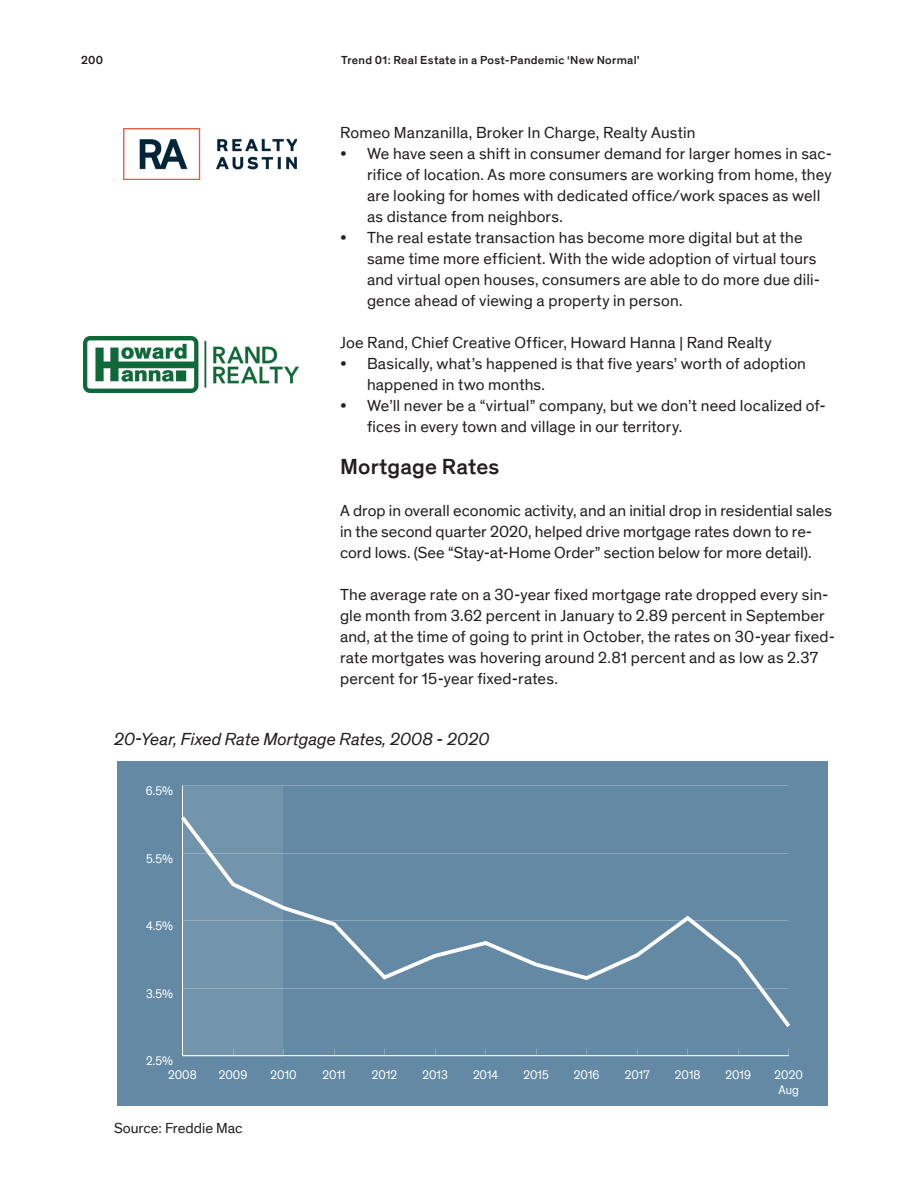
<style>
.page{position:relative;width:918px;height:1188px;background:#fff}
.page>*{position:absolute;margin:0;border:0;box-sizing:border-box;transform-origin:0 0}
.Body_Copy{font:500 22.5px "Theinhardt";letter-spacing:.005em;color:#231f20}
.t1{font:italic 18px "Theinhardt";color:#231f20}
.Body_Copy-2{font:16.5px/21px "Theinhardt";letter-spacing:.01em;color:#231f20}
.t2{font:15px "Theinhardt";color:#231f20}
.t3{font:12.9px/15.5px "Theinhardt";color:#fff;text-align:center;scale:.95 1}
.t4{font:500 12px "Theinhardt";letter-spacing:.025em;color:#231f20}
</style>
<div class="page">
<div style="left:117px;top:761px;width:711px;height:345px;background:#6389a4"></div>
<hr style="left:182px;top:786px;width:1px;height:270px;background:#fff">
<hr style="left:183px;top:1055px;width:606px;height:1px;background:#fff">
<svg style="left:181px;top:818px;width:609px;height:209px"></svg>
<div style="left:183px;top:787px;width:100px;height:269px;background:#7294ac"></div>
<img style="left:123px;top:128px;width:174px;height:52px">
<img style="left:83px;top:336px;width:216px;height:57px">
<p class="t4" style="left:81px;top:52px;width:24px">200</p>
<p class="t4" style="left:341px;top:52px;width:300px">Trend 01: Real Estate in a Post-Pandemic ‘New Normal’</p>
<p class="Body_Copy-2" style="left:340px;top:122px;width:357px">Romeo Manzanilla, Broker In Charge, Realty Austin</p>
<p class="Body_Copy-2" style="left:367px;top:143px;width:467px;text-indent:-27px">• We have seen a shift in consumer demand for larger homes in sac&shy;rifice of location. As more consumers are working from home, they are looking for homes with dedicated office/work spaces as well as distance from neighbors.</p>
<p class="Body_Copy-2" style="left:367px;top:227px;width:455px;text-indent:-27px">• The real estate transaction has become more digital but at the same time more efficient. With the wide adoption of virtual tours and virtual open houses, consumers are able to do more due dili&shy;gence ahead of viewing a property in person.</p>
<p class="Body_Copy-2" style="left:340px;top:332px;width:433px">Joe Rand, Chief Creative Officer, Howard Hanna | Rand Realty</p>
<p class="Body_Copy-2" style="left:367px;top:353px;width:441px;text-indent:-27px">• Basically, what’s happened is that five years’ worth of adoption happened in two months.</p>
<p class="Body_Copy-2" style="left:367px;top:395px;width:460px;text-indent:-27px">• We’ll never be a “virtual” company, but we don’t need localized of&shy;fices in every town and village in our territory.</p>
<p class="Body_Copy" style="left:340px;top:453px;width:161px">Mortgage Rates</p>
<p class="Body_Copy-2" style="left:340px;top:500px;width:494px">A drop in overall economic activity, and an initial drop in residential sales in the second quarter 2020, helped drive mortgage rates down to re&shy;cord lows. (See “Stay-at-Home Order” section below for more detail).</p>
<p class="Body_Copy-2" style="left:340px;top:584px;width:497px">The average rate on a 30-year fixed mortgage rate dropped every sin&shy;gle month from 3.62 percent in January to 2.89 percent in September and, at the time of going to print in October, the rates on 30-year fixed&shy;rate mortgates was hovering around 2.81 percent and as low as 2.37 percent for 15-year fixed-rates.</p>
<p class="t1" style="left:114px;top:728px;width:377px">20-Year, Fixed Rate Mortgage Rates, 2008 - 2020</p>
<p class="t3" style="left:146px;top:784px;width:30px">6.5%</p>
<p class="t3" style="left:146px;top:851px;width:30px">5.5%</p>
<p class="t3" style="left:146px;top:919px;width:30px">4.5%</p>
<p class="t3" style="left:146px;top:986px;width:30px">3.5%</p>
<p class="t3" style="left:146px;top:1053px;width:30px">2.5%</p>
<p class="t3" style="left:168px;top:1067px;width:32px">2008</p>
<p class="t3" style="left:219px;top:1067px;width:32px">2009</p>
<p class="t3" style="left:271px;top:1067px;width:29px">2010</p>
<p class="t3" style="left:323px;top:1067px;width:26px">2011</p>
<p class="t3" style="left:372px;top:1067px;width:28px">2012</p>
<p class="t3" style="left:422px;top:1067px;width:28px">2013</p>
<p class="t3" style="left:473px;top:1067px;width:28px">2014</p>
<p class="t3" style="left:524px;top:1067px;width:28px">2015</p>
<p class="t3" style="left:574px;top:1067px;width:28px">2016</p>
<p class="t3" style="left:625px;top:1067px;width:28px">2017</p>
<p class="t3" style="left:675px;top:1067px;width:28px">2018</p>
<p class="t3" style="left:726px;top:1067px;width:28px">2019</p>
<p class="t3" style="left:775px;top:1067px;width:31px">2020<br>Aug</p>
<p class="t2" style="left:114px;top:1119px;width:130px">Source: Freddie Mac</p>
</div>
